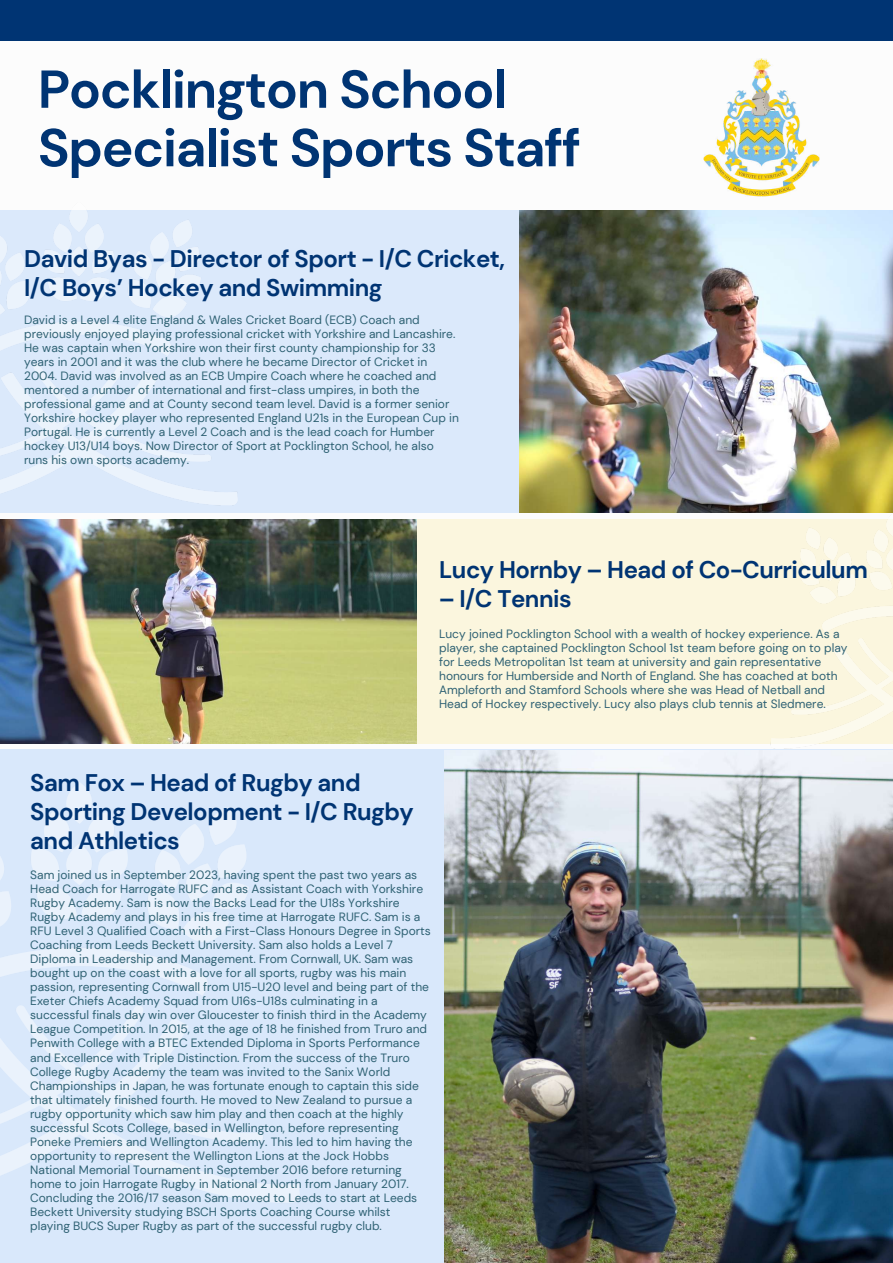
<style>
.page{position:relative;width:893px;height:1263px;background:#fff}
.page>*{position:absolute;margin:0;border:0;box-sizing:border-box;transform-origin:0 0}
.t1{font:700 53.25px/58.5px "DM Sans";letter-spacing:-.025em;color:#003473}
.t2{font:700 24px/28.7px "DM Sans";letter-spacing:-.02em;color:#003473}
.t3{font:12px/14.1px "DM Sans";color:#2e6173}
</style>
<div class="page">
<div style="left:0;top:519px;width:893px;height:225px;background:#fbf6de"></div>
<div style="left:0;top:749px;width:893px;height:514px;background:#d9e8fb"></div>
<div style="left:0;top:210px;width:893px;height:303px;background:#dbe9fb"></div>
<img style="left:0;top:210px;width:238px;height:295px">
<img style="left:703px;top:58px;width:117px;height:138px">
<img style="left:519px;top:210px;width:374px;height:303px">
<img style="left:0;top:519px;width:416px;height:225px">
<img style="left:0;top:704px;width:392px;height:499px">
<img style="left:716px;top:469px;width:177px;height:282px">
<div style="left:0;top:0;width:893px;height:41px;background:#003473"></div>
<img style="left:444px;top:751px;width:449px;height:511px">
<h1 class="t1" style="left:38px;top:60px;width:545px">Pocklington School<br>Specialist Sports Staff</h1>
<h2 class="t2" style="left:24px;top:245px;width:482px">David Byas - Director of Sport - I/C Cricket,<br>I/C Boys’ Hockey and Swimming</h2>
<p class="t3" style="left:24px;top:312px;width:436px">David is a Level 4 elite England &amp; Wales Cricket Board (ECB) Coach and previously enjoyed playing professional cricket with Yorkshire and Lancashire.<br>He was captain when Yorkshire won their first county championship for 33 years in 2001 and it was the club where he became Director of Cricket in 2004. David was involved as an ECB Umpire Coach where he coached and mentored a number of international and first-class umpires, in both the professional game and at County second team level. David is a former senior Yorkshire hockey player who represented England U21s in the European Cup in Portugal. He is currently a Level 2 Coach and is the lead coach for Humber hockey U13/U14 boys. Now Director of Sport at Pocklington School, he also runs his own sports academy.</p>
<h2 class="t2" style="left:439px;top:555px;width:430px">Lucy Hornby – Head of Co-Curriculum</h2>
<h2 class="t2" style="left:439px;top:584px;width:134px">– I/C Tennis</h2>
<p class="t3" style="left:439px;top:627px;width:410px">Lucy joined Pocklington School with a wealth of hockey experience. As a player, she captained Pocklington School 1st team before going on to play for Leeds Metropolitan 1st team at university and gain representative honours for Humberside and North of England. She has coached at both Ampleforth and Stamford Schools where she was Head of Netball and Head of Hockey respectively. Lucy also plays club tennis at Sledmere.</p>
<h2 class="t2" style="left:30px;top:769px;width:385px">Sam Fox – Head of Rugby and<br>Sporting Development - I/C Rugby and Athletics</h2>
<p class="t3" style="left:30px;top:867px;width:402px">Sam joined us in September 2023, having spent the past two years as Head Coach for Harrogate RUFC and as Assistant Coach with Yorkshire Rugby Academy. Sam is now the Backs Lead for the U18s Yorkshire Rugby Academy and plays in his free time at Harrogate RUFC. Sam is a RFU Level 3 Qualified Coach with a First-Class Honours Degree in Sports Coaching from Leeds Beckett University. Sam also holds a Level 7<br>Diploma in Leadership and Management. From Cornwall, UK. Sam was bought up on the coast with a love for all sports, rugby was his main passion, representing Cornwall from U15-U20 level and being part of the Exeter Chiefs Academy Squad from U16s-U18s culminating in a successful finals day win over Gloucester to finish third in the Academy League Competition. In 2015, at the age of 18 he finished from Truro and Penwith College with a BTEC Extended Diploma in Sports Performance and Excellence with Triple Distinction. From the success of the Truro College Rugby Academy the team was invited to the Sanix World Championships in Japan, he was fortunate enough to captain this side that ultimately finished fourth. He moved to New Zealand to pursue a rugby opportunity which saw him play and then coach at the highly successful Scots College, based in Wellington, before representing Poneke Premiers and Wellington Academy. This led to him having the opportunity to represent the Wellington Lions at the Jock Hobbs National Memorial Tournament in September 2016 before returning home to join Harrogate Rugby in National 2 North from January 2017.<br>Concluding the 2016/17 season Sam moved to Leeds to start at Leeds Beckett University studying BSCH Sports Coaching Course whilst playing BUCS Super Rugby as part of the successful rugby club.</p>
</div>
